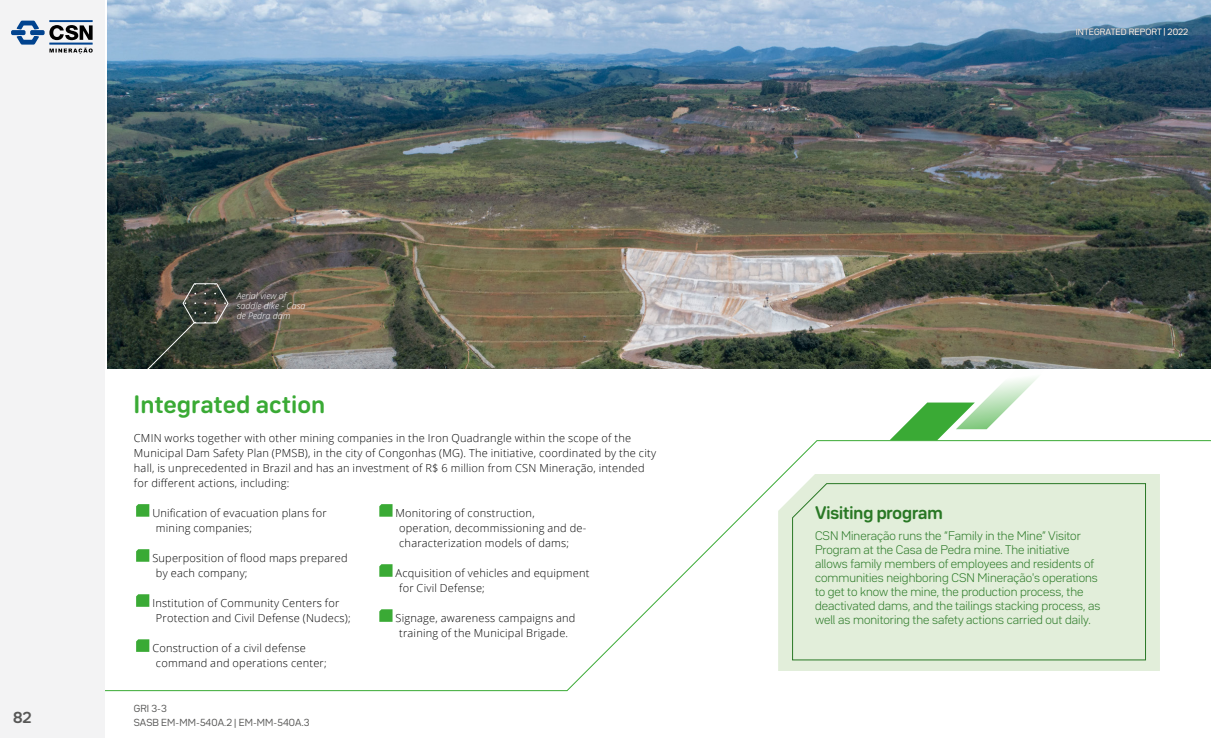
<style>
.page{position:relative;width:1211px;height:738px;background:#fff}
.page>*{position:absolute;margin:0;border:0;box-sizing:border-box;transform-origin:0 0}
.t1{font:700 22px "Bw Seido Round";letter-spacing:.03em;color:#3aaa35}
.t2{font:700 16px "Bw Seido Round";color:#297825}
.t3{font:700 14px "Bw Seido Round";color:#575756}
.TEXTO{font:300 11px/15px "Open Sans";letter-spacing:.02em;color:#000}
.TEXTO-2{font:300 11px/14px "Bw Seido Round";color:#297825}
.t4{font:italic 300 9px/10px "Open Sans";color:#fff}
.TEXTO-3{font:9px "Bw Seido Round";letter-spacing:.01em;color:#575756}
.t5{font:8px "Bw Seido Round";letter-spacing:.01em;color:#fff}
</style>
<div class="page">
<img style="left:108px;top:0;width:1102px;height:369px">
<svg style="left:889px;top:367px;width:159px;height:72px"></svg>
<svg style="left:136px;top:439px;width:1074px;height:251px"></svg>
<svg style="left:136px;top:503px;width:13px;height:13px"></svg>
<svg style="left:136px;top:548px;width:13px;height:13px"></svg>
<svg style="left:136px;top:593px;width:13px;height:13px"></svg>
<svg style="left:136px;top:638px;width:13px;height:13px"></svg>
<svg style="left:379px;top:503px;width:13px;height:13px"></svg>
<svg style="left:379px;top:563px;width:13px;height:13px"></svg>
<svg style="left:379px;top:608px;width:13px;height:13px"></svg>
<svg style="left:141px;top:283px;width:87px;height:86px;background:#3d4338"></svg>
<div style="left:0;top:0;width:105px;height:737px;background:#f3f3f4"></div>
<svg style="left:11px;top:21px;width:82px;height:33px"></svg>
<div style="left:49px;top:43px;width:44px;height:1px;background:#fff;border:1px solid #01438f"></div>
<div style="left:49px;top:20px;width:44px;height:2px;background:#fff;border:1px solid #01438f"></div>
<p class="t3" style="left:13px;top:707px;width:20px">82</p>
<p class="t4" style="left:237px;top:290px;width:70px">Aerial view of saddle dike - Casa de Pedra dam</p>
<p class="t1" style="left:134px;top:389px;width:192px">Integrated action</p>
<p class="TEXTO" style="left:134px;top:429px;width:523px">CMIN works together with other mining companies in the Iron Quadrangle within the scope of the Municipal Dam Safety Plan (PMSB), in the city of Congonhas (MG). The initiative, coordinated by the city hall, is unprecedented in Brazil and has an investment of R$ 6 million from CSN Mineração, intended for different actions, including:</p>
<p class="TEXTO" style="left:156px;top:504px;width:172px;text-indent:-4px">Unification of evacuation plans for mining companies;</p>
<p class="TEXTO" style="left:156px;top:549px;width:193px;text-indent:-4px">Superposition of flood maps prepared by each company;</p>
<p class="TEXTO" style="left:156px;top:594px;width:196px;text-indent:-4px">Institution of Community Centers for<br>Protection and Civil Defense (Nudecs);</p>
<p class="TEXTO" style="left:156px;top:639px;width:172px;text-indent:-4px">Construction of a civil defense command and operations center;</p>
<p class="TEXTO-3" style="left:134px;top:702px;width:35px">GRI 3-3</p>
<p class="TEXTO-3" style="left:134px;top:716px;width:177px">SASB EM-MM-540A.2 | EM-MM-540A.3</p>
<p class="TEXTO" style="left:399px;top:504px;width:189px;text-indent:-4px">Monitoring of construction, operation, decommissioning and de&shy;characterization models of dams;</p>
<p class="TEXTO" style="left:399px;top:564px;width:192px;text-indent:-4px">Acquisition of vehicles and equipment for Civil Defense;</p>
<p class="TEXTO" style="left:395px;top:609px;width:181px;text-align:center">Signage, awareness campaigns and training of the Municipal Brigade.</p>
<p class="t5" style="left:1075px;top:26px;width:114px">INTEGRATED REPORT | 2022</p>
<p class="t2" style="left:815px;top:501px;width:129px">Visiting program</p>
<p class="TEXTO-2" style="left:815px;top:528px;width:287px">CSN Mineração runs the “Family in the Mine” Visitor Program at the Casa de Pedra mine. The initiative allows family members of employees and residents of communities neighboring CSN Mineração's operations to get to know the mine, the production process, the deactivated dams, and the tailings stacking process, as well as monitoring the safety actions carried out daily.</p>
</div>
